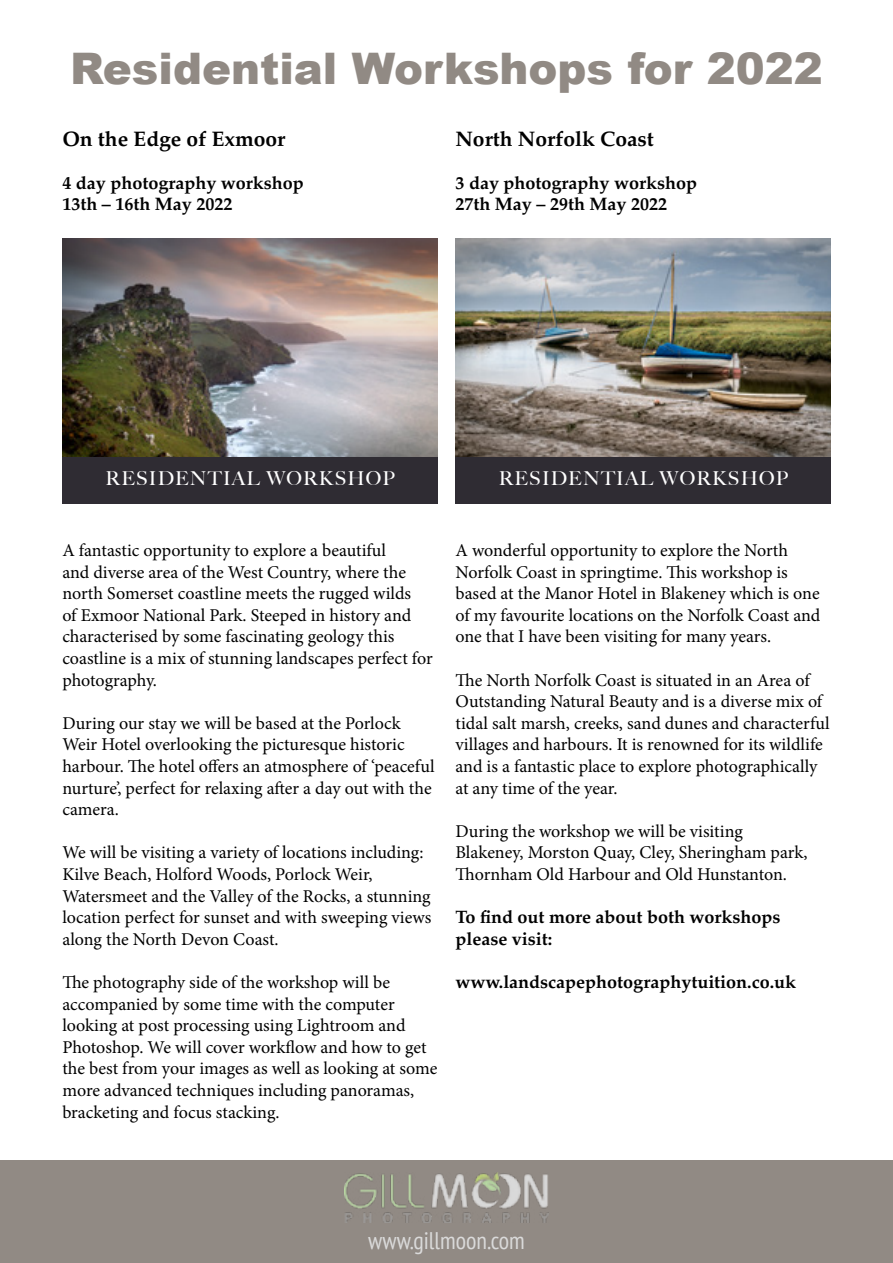
<style>
.page{position:relative;width:893px;height:1263px;background:#fff}
.page>*{position:absolute;margin:0;border:0;box-sizing:border-box;transform-origin:0 0}
.t1{font:900 43.5px "Arial";color:#918a84}
.t2{font:condensed 24px "PT Sans";color:#dadada}
.t3{font:700 21px "Palatino";color:#000}
.t4{font:500 19.2px "Big Caslon";letter-spacing:.06em;color:#fff}
.t5{font:18px/21.6px "Minion Pro";letter-spacing:-.005em;color:#000}
.t6{font:700 18px/21.6px "Palatino";color:#000}
</style>
<div class="page">
<div style="left:0;top:1161px;width:893px;height:102px;background:#918a84"></div>
<img style="left:345px;top:1173px;width:203px;height:49px">
<img style="left:62px;top:239px;width:375px;height:219px">
<div style="left:62px;top:458px;width:375px;height:46px;background:#2f2c33"></div>
<img style="left:455px;top:239px;width:376px;height:219px">
<div style="left:455px;top:458px;width:376px;height:46px;background:#2f2c33"></div>
<h1 class="t1" style="left:70px;top:37px;width:754px">Residential Workshops for 2022</h1>
<p class="t3" style="left:62px;top:120px;width:224px">On the Edge of Exmoor</p>
<p class="t6" style="left:62px;top:171px;width:243px">4 day photography workshop<br>13th – 16th May 2022</p>
<p class="t3" style="left:455px;top:120px;width:200px">North Norfolk Coast</p>
<p class="t6" style="left:455px;top:171px;width:243px">3 day photography workshop<br>27th May – 29th May 2022</p>
<p class="t4" style="left:106px;top:462px;width:291px">RESIDENTIAL WORKSHOP</p>
<p class="t4" style="left:499px;top:462px;width:291px">RESIDENTIAL WORKSHOP</p>
<p class="t5" style="left:62px;top:539px;width:372px">A fantastic opportunity to explore a beautiful<br>and diverse area of the West Country, where the north Somerset coastline meets the rugged wilds<br>of Exmoor National Park. Steeped in history and characterised by some fascinating geology this coastline is a mix of stunning landscapes perfect for photography.</p>
<p class="t5" style="left:62px;top:712px;width:374px">During our stay we will be based at the Porlock Weir Hotel overlooking the picturesque historic harbour. The hotel offers an atmosphere of ‘peaceful nurture’, perfect for relaxing after a day out with the camera.</p>
<p class="t5" style="left:62px;top:842px;width:371px">We will be visiting a variety of locations including:<br>Kilve Beach, Holford Woods, Porlock Weir, Watersmeet and the Valley of the Rocks, a stunning location perfect for sunset and with sweeping views along the North Devon Coast.</p>
<p class="t5" style="left:62px;top:971px;width:377px">The photography side of the workshop will be accompanied by some time with the computer looking at post processing using Lightroom and Photoshop. We will cover workflow and how to get the best from your images as well as looking at some more advanced techniques including panoramas, bracketing and focus stacking.</p>
<p class="t5" style="left:455px;top:539px;width:366px">A wonderful opportunity to explore the North Norfolk Coast in springtime. This workshop is based at the Manor Hotel in Blakeney which is one of my favourite locations on the Norfolk Coast and one that I have been visiting for many years.</p>
<p class="t5" style="left:455px;top:669px;width:376px">The North Norfolk Coast is situated in an Area of Outstanding Natural Beauty and is a diverse mix of tidal salt marsh, creeks, sand dunes and characterful villages and harbours. It is renowned for its wildlife and is a fantastic place to explore photographically at any time of the year.</p>
<p class="t5" style="left:455px;top:820px;width:353px">During the workshop we will be visiting<br>Blakeney, Morston Quay, Cley, Sheringham park,<br>Thornham Old Harbour and Old Hunstanton.</p>
<p class="t6" style="left:455px;top:906px;width:327px">To find out more about both workshops please visit:</p>
<p class="t6" style="left:455px;top:971px;width:342px">www.landscapephotographytuition.co.uk</p>
<h2 class="t2" style="left:368px;top:1225px;width:158px">www.gillmoon.com</h2>
</div>
